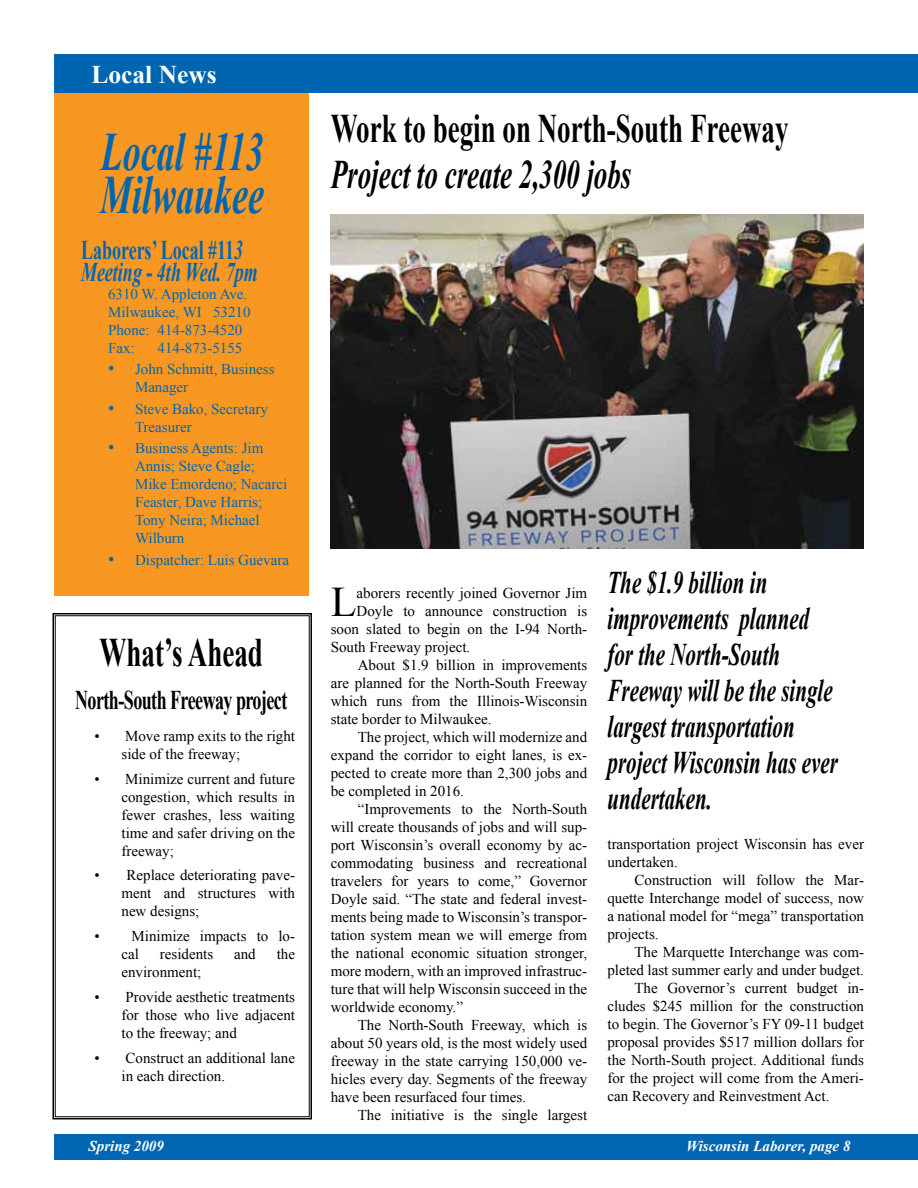
<style>
.page{position:relative;width:918px;height:1188px;background:#fff}
.page>*{position:absolute;margin:0;border:0;box-sizing:border-box;transform-origin:0 0}
.t1{font:italic 700 54px/43.2px "Times New Roman";color:#0065b1;scale:.67 1}
.t2{font:42.15px "Times New Roman";color:#000}
.t3{font:700 40.5px "Times New Roman";color:#000;scale:.67 1}
.t4{font:italic 700 40.5px "Times New Roman";color:#000;scale:.67 1}
.t5{font:italic 700 31.5px/36px "Times New Roman";color:#000;scale:.67 1}
.t6{font:italic 700 27px/21.6px "Times New Roman";color:#0066b3;scale:.67 1}
.t7{font:700 27px "Times New Roman";letter-spacing:-.03em;color:#000;scale:.67 1}
.t8{font:700 25.5px "Times New Roman";color:#fff}
.t9{font:15px/18px "Times New Roman";color:#000}
.t10{font:15px/18px "Times New Roman";color:#0066b3}
.t11{font:italic 700 15px "Times New Roman";color:#fff}
.s1{font-style:normal}
.s2{font-size:18px}
</style>
<div class="page">
<div style="left:54px;top:82px;width:255px;height:514px;background:#f89822"></div>
<div style="left:54px;top:54px;width:864px;height:39px;background:#0065b1"></div>
<div style="left:54px;top:1134px;width:864px;height:25px;background:#0066b3"></div>
<img style="left:331px;top:214px;width:533px;height:334px">
<svg style="left:52px;top:613px;width:260px;height:507px"></svg>
<div style="left:55px;top:615px;width:255px;height:502px;border:1px solid #000"></div>
<h3 class="t8" style="left:92px;top:56px;width:127px">Local News</h3>
<h1 class="t1" style="left:100px;top:129px;width:246px">Local #113<br>Milwaukee</h1>
<h3 class="t6" style="left:81px;top:239px;width:265px"><span class="s1">Laborers’ Local #11</span>3<br>Meeting - 4th Wed. 7pm</h3>
<p class="t10" style="left:108px;top:284px;width:144px">6310 W. Appleton Ave.<br>Milwaukee, WI 53210<br>Phone: 414-873-4520<br>Fax:</p>
<p class="t10" style="left:158px;top:338px;width:86px">414-873-5155</p>
<p class="t10" style="left:135px;top:360px;width:141px;text-indent:-27px"><span class="s2">•</span> John Schmitt, Business<br>Manager</p>
<p class="t10" style="left:135px;top:400px;width:134px;text-indent:-27px"><span class="s2">•</span> Steve Bako, Secretary<br>Treasurer</p>
<p class="t10" style="left:135px;top:439px;width:154px;text-indent:-27px"><span class="s2">•</span> Business Agents: Jim<br>Annis; Steve Cagle;<br>Mike Emordeno; Nacarci<br>Feaster, Dave Harris;<br>Tony Neira; Michael<br>Wilburn</p>
<p class="t10" style="left:108px;top:551px;width:183px"><span class="s2">•</span> Dispatcher: Luis Guevara</p>
<h3 class="t3" style="left:100px;top:625px;width:245px">What’s Ahead</h3>
<h3 class="t7" style="left:75px;top:682px;width:318px">North-South Freeway project</h3>
<p class="t9" style="left:122px;top:727px;width:175px;text-indent:-27px">• Move ramp exits to the right side of the freeway;</p>
<p class="t9" style="left:122px;top:769px;width:175px;text-align:justify;text-indent:-27px">• Minimize current and future congestion, which results in fewer crashes, less waiting time and safer driving on the freeway;</p>
<p class="t9" style="left:122px;top:866px;width:175px;text-align:justify;text-indent:-27px">• Replace deteriorating pave&shy;ment and structures with new designs;</p>
<p class="t9" style="left:122px;top:927px;width:175px;text-indent:-27px">• Minimize impacts to lo&shy;cal</p>
<p class="t9" style="left:160px;top:945px;width:55px">residents</p>
<p class="t9" style="left:234px;top:945px;width:23px">and</p>
<p class="t9" style="left:277px;top:945px;width:20px">the</p>
<p class="t9" style="left:122px;top:963px;width:81px">environment;</p>
<p class="t9" style="left:122px;top:988px;width:175px;text-align:justify;text-indent:-27px">• Provide aesthetic treatments for those who live adjacent to the freeway; and</p>
<p class="t9" style="left:122px;top:1048px;width:175px;text-indent:-27px">• Construct an additional lane in each direction.</p>
<h3 class="t3" style="left:331px;top:101px;width:685px">Work to begin on North-South Freeway</h3>
<h3 class="t4" style="left:331px;top:146px;width:450px">Project to create 2,300 jobs</h3>
<h2 class="t2" style="left:331px;top:574px;width:27px">L</h2>
<p class="t9" style="left:357px;top:584px;width:232px">aborers recently joined Governor Jim</p>
<p class="t9" style="left:357px;top:602px;width:232px">Doyle to announce construction is</p>
<p class="t9" style="left:331px;top:620px;width:258px">soon slated to begin on the I-94 North-</p>
<p class="t9" style="left:331px;top:638px;width:141px">South Freeway project.</p>
<p class="t9" style="left:358px;top:656px;width:231px">About $1.9 billion in improvements</p>
<p class="t9" style="left:331px;top:674px;width:258px">are planned for the North-South Freeway</p>
<p class="t9" style="left:331px;top:692px;width:258px">which runs from the Illinois-Wisconsin</p>
<p class="t9" style="left:331px;top:710px;width:162px">state border to Milwaukee.</p>
<p class="t9" style="left:358px;top:728px;width:231px">The project, which will modernize and</p>
<p class="t9" style="left:331px;top:746px;width:258px">expand the corridor to eight lanes, is ex-</p>
<p class="t9" style="left:331px;top:764px;width:258px">pected to create more than 2,300 jobs and</p>
<p class="t9" style="left:331px;top:782px;width:135px">be completed in 2016.</p>
<p class="t9" style="left:358px;top:800px;width:231px">“Improvements to the North-South</p>
<p class="t9" style="left:331px;top:818px;width:258px">will create thousands of jobs and will sup-</p>
<p class="t9" style="left:331px;top:836px;width:258px">port Wisconsin’s overall economy by ac-</p>
<p class="t9" style="left:331px;top:854px;width:258px">commodating business and recreational</p>
<p class="t9" style="left:331px;top:872px;width:258px">travelers for years to come,” Governor</p>
<p class="t9" style="left:331px;top:890px;width:258px">Doyle said. “The state and federal invest-</p>
<p class="t9" style="left:331px;top:908px;width:258px">ments being made to Wisconsin’s transpor-</p>
<p class="t9" style="left:331px;top:926px;width:258px">tation system mean we will emerge from</p>
<p class="t9" style="left:331px;top:944px;width:258px">the national economic situation stronger,</p>
<p class="t9" style="left:331px;top:962px;width:258px">more modern, with an improved infrastruc-</p>
<p class="t9" style="left:331px;top:980px;width:258px">ture that will help Wisconsin succeed in the</p>
<p class="t9" style="left:331px;top:998px;width:134px">worldwide economy.”</p>
<p class="t9" style="left:358px;top:1016px;width:231px">The North-South Freeway, which is</p>
<p class="t9" style="left:331px;top:1034px;width:258px">about 50 years old, is the most widely used</p>
<p class="t9" style="left:331px;top:1052px;width:258px">freeway in the state carrying 150,000 ve-</p>
<p class="t9" style="left:331px;top:1070px;width:258px">hicles every day. Segments of the freeway</p>
<p class="t9" style="left:331px;top:1088px;width:197px">have been resurfaced four times.</p>
<p class="t9" style="left:358px;top:1106px;width:231px">The initiative is the single largest</p>
<h3 class="t5" style="left:608px;top:564px;width:345px">The $1.9 billion in improvements planned for the North-South<br>Freeway will be the single largest transportation project Wisconsin has ever undertaken.</h3>
<p class="t9" style="left:607px;top:835px;width:258px">transportation project Wisconsin has ever undertaken.</p>
<p class="t9" style="left:607px;top:871px;width:258px;text-align:justify;text-indent:27px">Construction will follow the Mar&shy;quette Interchange model of success, now a national model for “mega” transportation projects.</p>
<p class="t9" style="left:634px;top:943px;width:231px">The Marquette Interchange was com-</p>
<p class="t9" style="left:607px;top:961px;width:258px">pleted last summer early and under budget.</p>
<p class="t9" style="left:634px;top:979px;width:231px">The Governor’s current budget in-</p>
<p class="t9" style="left:607px;top:997px;width:258px">cludes $245 million for the construction</p>
<p class="t9" style="left:607px;top:1015px;width:258px">to begin. The Governor’s FY 09-11 budget</p>
<p class="t9" style="left:607px;top:1033px;width:258px">proposal provides $517 million dollars for</p>
<p class="t9" style="left:607px;top:1051px;width:258px">the North-South project. Additional funds</p>
<p class="t9" style="left:607px;top:1069px;width:258px">for the project will come from the Ameri-</p>
<p class="t9" style="left:607px;top:1087px;width:224px">can Recovery and Reinvestment Act.</p>
<p class="t11" style="left:88px;top:1135px;width:77px">Spring 2009</p>
<p class="t11" style="left:686px;top:1135px;width:166px">Wisconsin Laborer, page 8</p>
</div>
